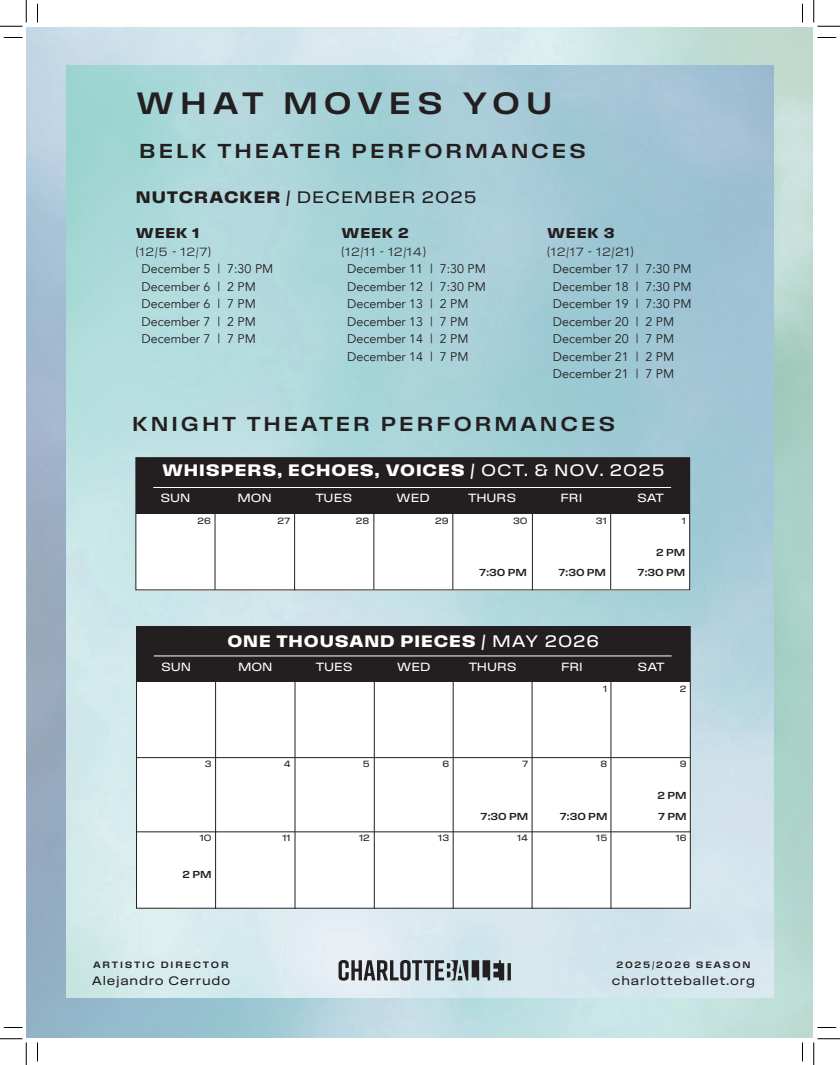
<style>
.page{position:relative;width:840px;height:1065px;background:#fff}
.page>*{position:absolute;margin:0;border:0;box-sizing:border-box;transform-origin:0 0}
.t1{font:32.5px "Field Gothic No.73 Med Wide";letter-spacing:.18em;color:#231f20}
.t2{font:21.25px "Field Gothic No.73 Med Wide";letter-spacing:.13em;color:#231f20}
.t3{font:17.5px "Field Gothic No.74 Demi Wide";letter-spacing:.05em;color:#fff}
.t4{font:17.5px "Field Gothic No.72 Reg Wide";letter-spacing:.05em;color:#231f20}
.t5{font:15px "Field Gothic No.74 Demi Wide";letter-spacing:.05em;color:#231f20}
.t6{font:12.88px "Field Gothic No.72 Reg Wide";letter-spacing:.06em;color:#231f20}
.t7{font:12.5px/17.5px "Avenir";color:#231f20}
.t8{font:12.5px "Field Gothic No.72 Reg Wide";letter-spacing:-.01em;color:#fff}
.t9{font:12.5px "Field Gothic No.71 Light Wide";letter-spacing:.04em;color:#231f20}
.t10{font:10.62px/20.8px "Field Gothic No.73 Med Wide";letter-spacing:-.01em;color:#231f20;text-align:right}
.t11{font:9.62px "Field Gothic No.73 Med Wide";letter-spacing:.18em;color:#231f20}
.t12{font:9.5px "Field Gothic No.72 Reg Wide";letter-spacing:-.01em;color:#231f20}
.s1{font-family:"Field Gothic No.74 Demi Wide"}
.s2{font-family:"Field Gothic No.72 Reg Wide"}
</style>
<div class="page">
<img style="left:27px;top:28px;width:786px;height:1009px">
<img style="left:67px;top:66px;width:706px;height:931px">
<svg style="left:339px;top:960px;width:172px;height:21px;background:#7e8588"></svg>
<div style="left:136px;top:457px;width:554px;height:133px;background:#fff"></div>
<div style="left:136px;top:458px;width:554px;height:56px;background:#231f20"></div>
<div style="left:135px;top:457px;width:555px;height:133px;border:1px solid #231f20"></div>
<hr style="left:153px;top:487px;width:518px;height:1px;background:#fff">
<hr style="left:294px;top:512px;width:1px;height:78px;background:#231f20">
<hr style="left:374px;top:511px;width:1px;height:78px;background:#231f20">
<hr style="left:453px;top:511px;width:1px;height:78px;background:#231f20">
<hr style="left:215px;top:511px;width:1px;height:79px;background:#231f20">
<hr style="left:532px;top:512px;width:1px;height:78px;background:#231f20">
<hr style="left:610px;top:511px;width:1px;height:78px;background:#231f20">
<div style="left:136px;top:626px;width:555px;height:283px;background:#fff"></div>
<div style="left:137px;top:626px;width:553px;height:56px;background:#231f20"></div>
<hr style="left:154px;top:656px;width:518px;height:1px;background:#fff">
<div style="left:136px;top:626px;width:555px;height:283px;border:1px solid #231f20"></div>
<hr style="left:136px;top:757px;width:555px;height:1px;background:#231f20">
<hr style="left:136px;top:832px;width:555px;height:1px;background:#231f20">
<hr style="left:215px;top:681px;width:1px;height:228px;background:#231f20">
<hr style="left:295px;top:681px;width:1px;height:228px;background:#231f20">
<hr style="left:374px;top:681px;width:1px;height:228px;background:#231f20">
<hr style="left:453px;top:681px;width:1px;height:228px;background:#231f20">
<hr style="left:532px;top:681px;width:1px;height:228px;background:#231f20">
<hr style="left:611px;top:681px;width:1px;height:228px;background:#231f20">
<svg style="left:4px;top:37px;width:18px;height:1px"></svg>
<svg style="left:818px;top:37px;width:18px;height:1px"></svg>
<svg style="left:4px;top:1027px;width:18px;height:1px"></svg>
<svg style="left:818px;top:1027px;width:18px;height:1px"></svg>
<svg style="left:37px;top:4px;width:1px;height:18px"></svg>
<svg style="left:37px;top:1042px;width:1px;height:19px"></svg>
<svg style="left:802px;top:4px;width:1px;height:18px"></svg>
<svg style="left:802px;top:1042px;width:1px;height:19px"></svg>
<svg style="left:0;top:0;width:27px;height:27px"></svg>
<svg style="left:0;top:1039px;width:27px;height:26px"></svg>
<svg style="left:814px;top:0;width:26px;height:27px"></svg>
<svg style="left:814px;top:1039px;width:26px;height:26px"></svg>
<h1 class="t1" style="left:136px;top:85px;width:418px">WHAT MOVES YOU</h1>
<h2 class="t2" style="left:139px;top:139px;width:448px">BELK THEATER PERFORMANCES</h2>
<h3 class="t4" style="left:136px;top:188px;width:342px"><span class="s1">NUTCRACKER /</span> DECEMBER 2025</h3>
<p class="t5" style="left:136px;top:225px;width:65px">WEEK 1</p>
<p class="t9" style="left:136px;top:245px;width:76px">(12/5 - 12/7)</p>
<p class="t7" style="left:142px;top:260px;width:133px">December 5 | 7:30 PM<br>December 6 | 2 PM<br>December 6 | 7 PM<br>December 7 | 2 PM<br>December 7 | 7 PM</p>
<p class="t5" style="left:342px;top:225px;width:69px">WEEK 2</p>
<p class="t9" style="left:342px;top:245px;width:86px">(12/11 - 12/14)</p>
<p class="t7" style="left:347px;top:260px;width:140px">December 11 | 7:30 PM<br>December 12 | 7:30 PM<br>December 13 | 2 PM<br>December 13 | 7 PM<br>December 14 | 2 PM<br>December 14 | 7 PM</p>
<p class="t5" style="left:547px;top:225px;width:69px">WEEK 3</p>
<p class="t9" style="left:547px;top:245px;width:88px">(12/17 - 12/21)</p>
<p class="t7" style="left:553px;top:260px;width:140px">December 17 | 7:30 PM<br>December 18 | 7:30 PM<br>December 19 | 7:30 PM<br>December 20 | 2 PM<br>December 20 | 7 PM<br>December 21 | 2 PM<br>December 21 | 7 PM</p>
<h2 class="t2" style="left:132px;top:412px;width:485px">KNIGHT THEATER PERFORMANCES</h2>
<h3 class="t3" style="left:162px;top:460px;width:504px">WHISPERS, ECHOES, VOICES / <span class="s2">OCT. &amp; NOV. 2025</span></h3>
<p class="t12" style="left:198px;top:515px;width:15px">26</p>
<p class="t12" style="left:278px;top:515px;width:14px">27</p>
<p class="t12" style="left:356px;top:515px;width:15px">28</p>
<p class="t12" style="left:435px;top:515px;width:15px">29</p>
<p class="t12" style="left:513px;top:515px;width:16px">30</p>
<p class="t12" style="left:596px;top:515px;width:12px">31</p>
<p class="t12" style="left:682px;top:515px;width:6px">1</p>
<p class="t8" style="left:160px;top:491px;width:32px">SUN</p>
<p class="t8" style="left:238px;top:491px;width:36px">MON</p>
<p class="t8" style="left:315px;top:491px;width:38px">TUES</p>
<p class="t8" style="left:396px;top:491px;width:35px">WED</p>
<p class="t8" style="left:468px;top:491px;width:50px">THURS</p>
<p class="t8" style="left:560px;top:491px;width:23px">FRI</p>
<p class="t8" style="left:637px;top:491px;width:29px">SAT</p>
<p class="t10" style="left:479px;top:562px;width:49px">7:30 PM</p>
<p class="t10" style="left:558px;top:562px;width:49px">7:30 PM</p>
<h3 class="t3" style="left:227px;top:631px;width:373px">ONE THOUSAND PIECES / <span class="s2">MAY 2026</span></h3>
<p class="t10" style="left:638px;top:542px;width:49px">2 PM<br>7:30 PM</p>
<p class="t8" style="left:161px;top:660px;width:32px">SUN</p>
<p class="t8" style="left:238px;top:660px;width:36px">MON</p>
<p class="t8" style="left:316px;top:660px;width:38px">TUES</p>
<p class="t8" style="left:397px;top:660px;width:35px">WED</p>
<p class="t8" style="left:469px;top:660px;width:50px">THURS</p>
<p class="t8" style="left:561px;top:660px;width:23px">FRI</p>
<p class="t8" style="left:638px;top:660px;width:29px">SAT</p>
<p class="t12" style="left:603px;top:684px;width:6px">1</p>
<p class="t12" style="left:680px;top:684px;width:8px">2</p>
<p class="t12" style="left:205px;top:759px;width:8px">3</p>
<p class="t12" style="left:284px;top:759px;width:9px">4</p>
<p class="t12" style="left:363px;top:759px;width:9px">5</p>
<p class="t12" style="left:442px;top:759px;width:8px">6</p>
<p class="t12" style="left:522px;top:759px;width:8px">7</p>
<p class="t12" style="left:601px;top:759px;width:8px">8</p>
<p class="t12" style="left:680px;top:759px;width:8px">9</p>
<p class="t10" style="left:481px;top:806px;width:49px">7:30 PM</p>
<p class="t10" style="left:560px;top:806px;width:49px">7:30 PM</p>
<p class="t10" style="left:658px;top:785px;width:31px;text-align:left">2 PM<br>7 PM</p>
<p class="t12" style="left:200px;top:833px;width:13px">10</p>
<p class="t12" style="left:283px;top:833px;width:10px">11</p>
<p class="t12" style="left:359px;top:833px;width:12px">12</p>
<p class="t12" style="left:438px;top:833px;width:12px">13</p>
<p class="t12" style="left:517px;top:833px;width:13px">14</p>
<p class="t12" style="left:596px;top:833px;width:13px">15</p>
<p class="t12" style="left:676px;top:833px;width:12px">16</p>
<p class="t10" style="left:182px;top:864px;width:31px">2 PM</p>
<p class="t11" style="left:93px;top:959px;width:137px">ARTISTIC DIRECTOR</p>
<p class="t6" style="left:92px;top:974px;width:140px">Alejandro Cerrudo</p>
<p class="t11" style="left:616px;top:959px;width:136px">2025/2026 SEASON</p>
<p class="t6" style="left:612px;top:974px;width:145px">charlotteballet.org</p>
</div>
